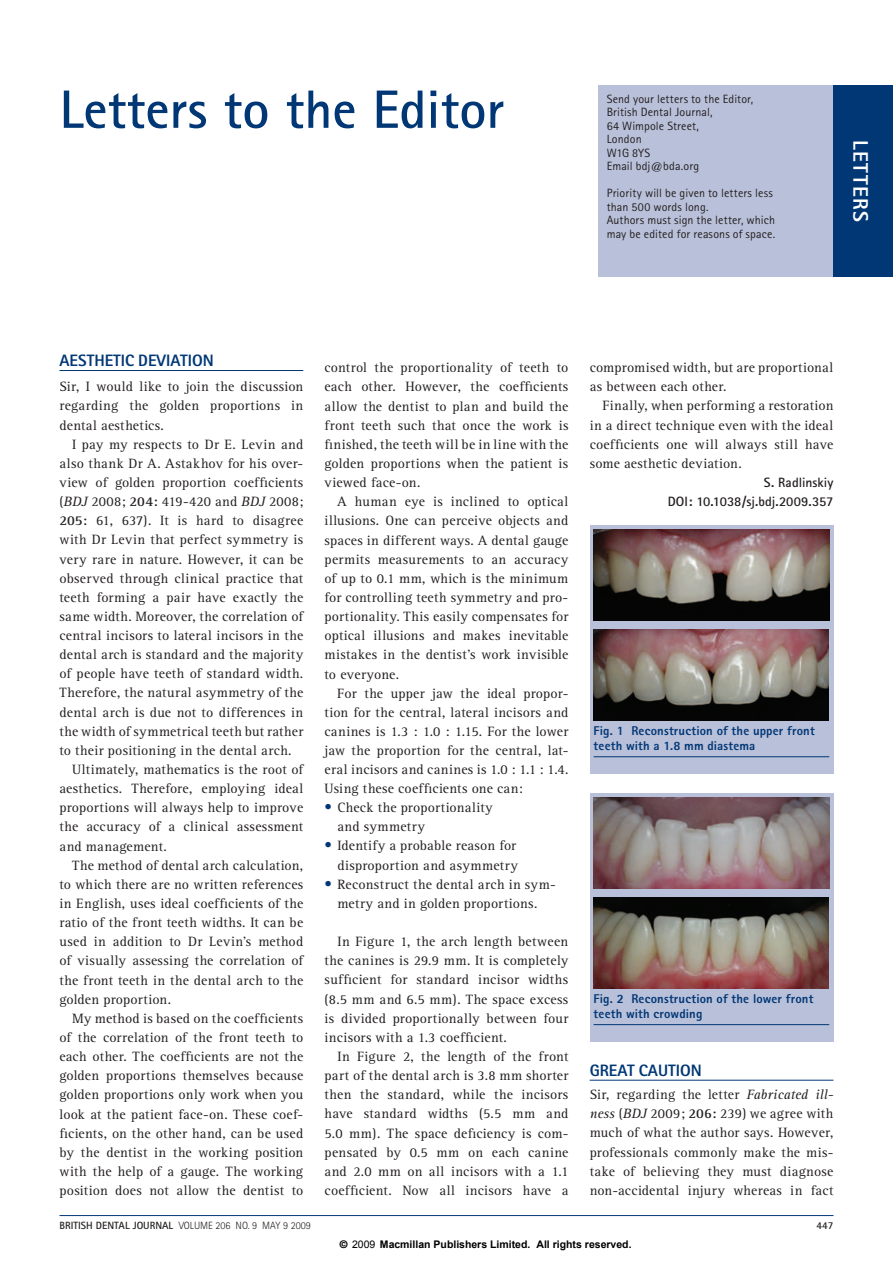
<style>
.page{position:relative;width:893px;height:1263px;background:#fff}
.page>*{position:absolute;margin:0;border:0;box-sizing:border-box;transform-origin:0 0}
.t1{font:700 54px "Rotis Sans Serif";color:#013775}
.t2{font:800 21px "Rotis Sans Serif";letter-spacing:.055em;color:#fff}
.t3{font:800 16.5px "Rotis Sans Serif";color:#013775}
.t4{font:13.95px/19.2px "Rotis Serif";letter-spacing:.02em;color:#231f20;text-align:justify}
.t5{font:13.95px "Rotis Serif";color:#231f20}
.t6{font:700 13.5px/19.2px "Rotis Sans Serif";letter-spacing:.005em;color:#231f20;text-align:right}
.t7{font:800 12.75px/15px "Rotis Sans Serif";letter-spacing:.01em;color:#013775}
.t8{font:12px/13.5px "Rotis Sans Serif";letter-spacing:.01em;color:#231f20}
.t9{font:700 10.5px "Arial";color:#000}
.t10{font:300 10.5px "Rotis Sans Serif";color:#231f20}
.t11{font:700 10.5px "Rotis Sans Serif";color:#231f20}
.s1{font-style:italic}
.s2{font-weight:700}
.s3{font-family:"Rotis Sans Serif";font-size:15px;color:#013775}
.s4{font-family:"Helvetica"}
.s5{font-weight:400}
</style>
<div class="page">
<hr style="left:59px;top:370px;width:244px;height:1px;background:#013775">
<hr style="left:590px;top:1080px;width:243px;height:1px;background:#013775">
<hr style="left:59px;top:1215px;width:774px;height:1px;background:#013775">
<div style="left:598px;top:85px;width:295px;height:191px;background:#b9c0d9"></div>
<div style="left:833px;top:85px;width:60px;height:191px;background:#013775"></div>
<div style="left:590px;top:525px;width:243px;height:249px;background:#b9c0d9"></div>
<img style="left:594px;top:529px;width:235px;height:92px">
<img style="left:594px;top:629px;width:235px;height:92px">
<hr style="left:594px;top:756px;width:235px;height:1px;background:#013775">
<div style="left:590px;top:793px;width:243px;height:249px;background:#b9c0d9"></div>
<img style="left:594px;top:797px;width:235px;height:92px">
<img style="left:594px;top:897px;width:235px;height:92px">
<hr style="left:594px;top:1024px;width:235px;height:1px;background:#013775">
<h1 class="t1" style="left:59px;top:91px;width:446px">Letters to the Editor</h1>
<p class="t8" style="left:607px;top:93px;width:148px">Send your letters to the Editor,<br>British Dental Journal,<br>64 Wimpole Street,<br>London<br>W1G 8YS<br>Email bdj@bda.org</p>
<p class="t8" style="left:607px;top:188px;width:170px">Priority will be given to letters less than 500 words long.<br>Authors must sign the letter, which may be edited for reasons of space.</p>
<h2 class="t2" style="left:868px;top:140px;width:83px;rotate:90deg">LETTERS</h2>
<p class="t3" style="left:59px;top:355px;width:156px">AESTHETIC DEVIATION</p>
<p class="t4" style="left:59px;top:378px;width:245px">Sir, I would like to join the discussion regarding the golden proportions in dental aesthetics.</p>
<p class="t4" style="left:72px;top:436px;width:233px">I pay my respects to Dr E. Levin and</p>
<p class="t4" style="left:59px;top:455px;width:245px">also thank Dr A. Astakhov for his over-</p>
<p class="t4" style="left:59px;top:474px;width:245px">view of golden proportion coefficients</p>
<p class="t4" style="left:59px;top:493px;width:245px">(<span class="s1">BDJ</span> 2008; <span class="s2">204:</span> 419-420 and <span class="s1">BDJ</span> 2008;</p>
<p class="t4" style="left:59px;top:512px;width:245px"><span class="s2">205:</span> 61, 637). It is hard to disagree</p>
<p class="t4" style="left:59px;top:531px;width:245px">with Dr Levin that perfect symmetry is</p>
<p class="t4" style="left:59px;top:551px;width:245px">very rare in nature. However, it can be</p>
<p class="t4" style="left:59px;top:570px;width:245px">observed through clinical practice that</p>
<p class="t4" style="left:59px;top:589px;width:245px">teeth forming a pair have exactly the</p>
<p class="t4" style="left:59px;top:608px;width:245px">same width. Moreover, the correlation of</p>
<p class="t4" style="left:59px;top:627px;width:245px">central incisors to lateral incisors in the</p>
<p class="t4" style="left:59px;top:646px;width:245px">dental arch is standard and the majority</p>
<p class="t4" style="left:59px;top:665px;width:245px">of people have teeth of standard width.</p>
<p class="t4" style="left:59px;top:685px;width:245px">Therefore, the natural asymmetry of the</p>
<p class="t4" style="left:59px;top:704px;width:245px">dental arch is due not to differences in</p>
<p class="t4" style="left:59px;top:723px;width:245px">the width of symmetrical teeth but rather</p>
<p class="t4" style="left:59px;top:742px;width:234px">to their positioning in the dental arch.</p>
<p class="t4" style="left:72px;top:761px;width:233px">Ultimately, mathematics is the root of</p>
<p class="t4" style="left:59px;top:780px;width:245px">aesthetics. Therefore, employing ideal</p>
<p class="t4" style="left:59px;top:799px;width:245px">proportions will always help to improve</p>
<p class="t4" style="left:59px;top:818px;width:245px">the accuracy of a clinical assessment</p>
<p class="t4" style="left:59px;top:838px;width:109px">and management.</p>
<p class="t4" style="left:72px;top:857px;width:233px">The method of dental arch calculation,</p>
<p class="t4" style="left:59px;top:876px;width:245px">to which there are no written references</p>
<p class="t4" style="left:59px;top:895px;width:245px">in English, uses ideal coefficients of the</p>
<p class="t4" style="left:59px;top:914px;width:245px">ratio of the front teeth widths. It can be</p>
<p class="t4" style="left:59px;top:933px;width:245px">used in addition to Dr Levin’s method</p>
<p class="t4" style="left:59px;top:952px;width:245px">of visually assessing the correlation of</p>
<p class="t4" style="left:59px;top:972px;width:245px">the front teeth in the dental arch to the</p>
<p class="t5" style="left:59px;top:994px;width:113px">golden proportion.</p>
<p class="t4" style="left:72px;top:1010px;width:233px">My method is based on the coefficients</p>
<p class="t4" style="left:59px;top:1029px;width:245px">of the correlation of the front teeth to</p>
<p class="t4" style="left:59px;top:1048px;width:245px">each other. The coefficients are not the</p>
<p class="t4" style="left:59px;top:1067px;width:245px">golden proportions themselves because</p>
<p class="t4" style="left:59px;top:1086px;width:245px">golden proportions only work when you</p>
<p class="t4" style="left:59px;top:1106px;width:245px">look at the patient face-on. These coef-</p>
<p class="t4" style="left:59px;top:1125px;width:245px">ficients, on the other hand, can be used</p>
<p class="t4" style="left:59px;top:1144px;width:245px">by the dentist in the working position</p>
<p class="t4" style="left:59px;top:1163px;width:245px">with the help of a gauge. The working</p>
<p class="t4" style="left:59px;top:1182px;width:245px">position does not allow the dentist to</p>
<p class="t4" style="left:324px;top:359px;width:245px">control the proportionality of teeth to each other. However, the coefficients allow the dentist to plan and build the front teeth such that once the work is finished, the teeth will be in line with the golden proportions when the patient is viewed face-on.</p>
<p class="t4" style="left:324px;top:493px;width:245px;text-indent:13px">A human eye is inclined to optical illusions. One can perceive objects and spaces in different ways. A dental gauge permits measurements to an accuracy of up to 0.1 mm, which is the minimum for controlling teeth symmetry and pro&shy;portionality. This easily compensates for optical illusions and makes inevitable mistakes in the dentist’s work invisible to everyone.</p>
<p class="t4" style="left:324px;top:685px;width:245px;text-indent:13px">For the upper jaw the ideal propor&shy;tion for the central, lateral incisors and canines is 1.3 : 1.0 : 1.15. For the lower jaw the proportion for the central, lat&shy;eral incisors and canines is 1.0 : 1.1 : 1.4.<br>Using these coefficients one can:</p>
<p class="t4" style="left:337px;top:799px;width:157px;text-indent:-13px"><span class="s3">•</span> Check the proportionality and symmetry</p>
<p class="t4" style="left:325px;top:838px;width:195px;text-align:right"><span class="s3">•</span> Identify a probable reason for disproportion and asymmetry</p>
<p class="t4" style="left:325px;top:876px;width:233px;text-align:center"><span class="s3">•</span> Reconstruct the dental arch in sym&shy;metry and in golden proportions.</p>
<p class="t4" style="left:325px;top:933px;width:245px;text-indent:13px">In Figure 1, the arch length between the canines is 29.9 mm. It is completely sufficient for standard incisor widths (8.5 mm and 6.5 mm). The space excess is divided proportionally between four incisors with a 1.3 coefficient.</p>
<p class="t4" style="left:325px;top:1048px;width:245px;text-indent:13px">In Figure 2, the length of the front part of the dental arch is 3.8 mm shorter then the standard, while the incisors have standard widths (5.5 mm and 5.0 mm). The space deficiency is com&shy;pensated by 0.5 mm on each canine and 2.0 mm on all incisors with a 1.1 coefficient. Now all incisors have a</p>
<p class="t4" style="left:590px;top:359px;width:245px">compromised width, but are proportional as between each other.</p>
<p class="t4" style="left:590px;top:397px;width:245px;text-indent:13px">Finally, when performing a restoration in a direct technique even with the ideal coefficients one will always still have some aesthetic deviation.</p>
<p class="t6" style="left:668px;top:474px;width:167px">S. Radlinskiy<br>DOI: 10.1038/sj.bdj.2009.357</p>
<p class="t7" style="left:594px;top:724px;width:223px">Fig. 1 Reconstruction of the upper front teeth with a 1.8 mm diastema</p>
<p class="t7" style="left:594px;top:992px;width:221px">Fig. 2 Reconstruction of the lower front teeth with crowding</p>
<p class="t3" style="left:590px;top:1064px;width:114px">GREAT CAUTION</p>
<p class="t4" style="left:590px;top:1086px;width:245px">Sir, regarding the letter <span class="s1">Fabricated ill&shy;ness</span> (<span class="s1">BDJ</span> 2009; <span class="s2">206:</span> 239) we agree with much of what the author says. However, professionals commonly make the mis&shy;take of believing they must diagnose non-accidental injury whereas in fact</p>
<p class="t10" style="left:59px;top:1221px;width:253px"><span class="s2">BRITISH DENTAL JOURNAL</span> VOLUME 206 NO. 9 MAY 9 2009</p>
<p class="t11" style="left:816px;top:1221px;width:18px">447</p>
<p class="t9" style="left:340px;top:1237px;width:293px"><span class="s4">©</span> <span class="s5">2009</span> Macmillan Publishers Limited. All rights reserved.</p>
</div>
